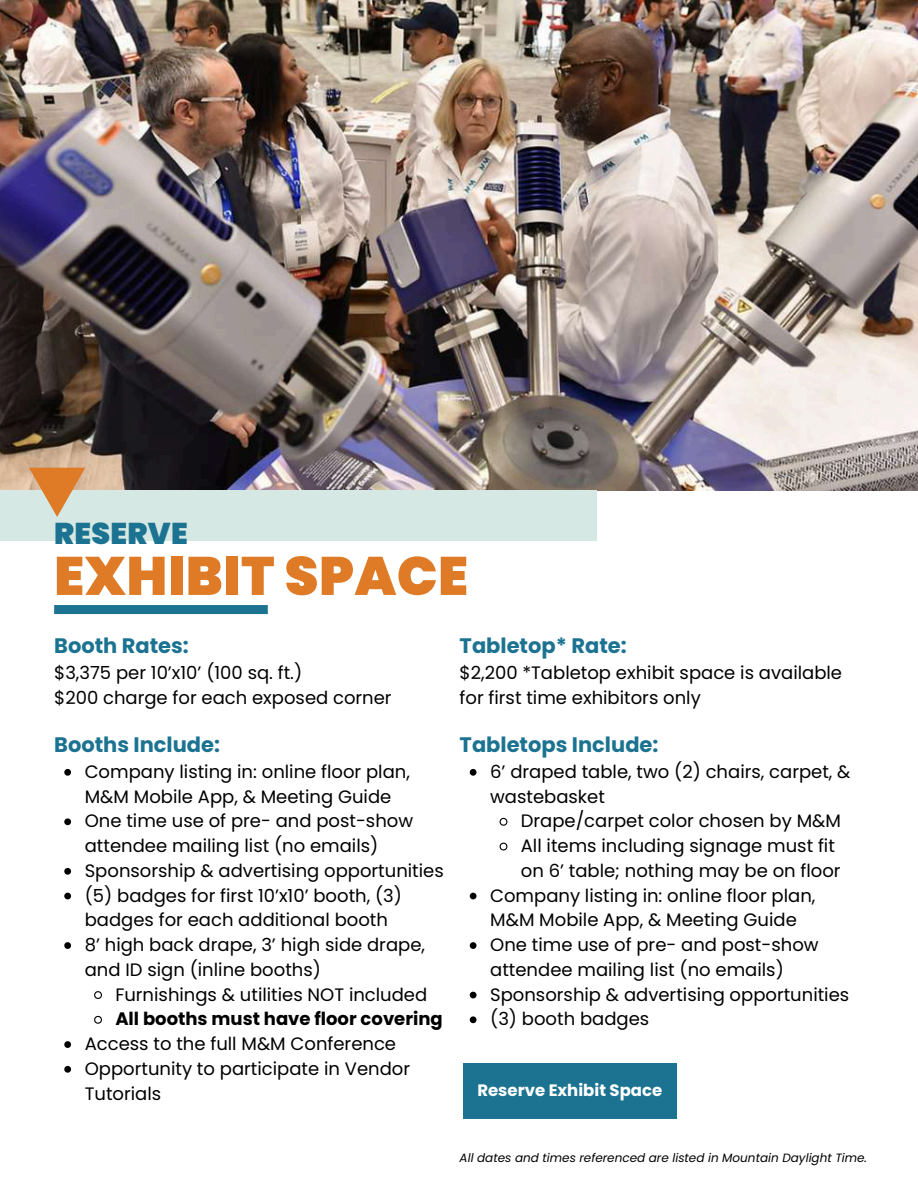
<style>
.page{position:relative;width:918px;height:1188px;background:#fff}
.page>*{position:absolute;margin:0;border:0;box-sizing:border-box;transform-origin:0 0}
.t1{font:900 54px "Poppins";letter-spacing:.01em;color:#df7b26}
.t2{font:900 30px "Poppins";letter-spacing:.01em;color:#1c7391}
.t3{font:700 21px "Poppins";color:#1c7391}
.t4{font:18px/24.8px "Poppins";color:#000}
.t5{font:700 18px "Poppins";color:#000}
.t6{font:700 16.5px "Poppins";color:#fff}
.t7{font:italic 12px "Poppins";color:#000}
</style>
<div class="page">
<img style="left:0;top:0;width:918px;height:490px">
<div style="left:463px;top:1063px;width:213px;height:56px;background:#1c7391"></div>
<div style="left:0;top:490px;width:597px;height:51px;background:#d5e8e4"></div>
<svg style="left:29px;top:468px;width:56px;height:49px"></svg>
<div style="left:54px;top:605px;width:214px;height:9px;background:#1c7391"></div>
<svg style="left:64px;top:769px;width:7px;height:7px"></svg>
<svg style="left:64px;top:818px;width:7px;height:7px"></svg>
<svg style="left:64px;top:868px;width:7px;height:7px"></svg>
<svg style="left:64px;top:893px;width:7px;height:6px"></svg>
<svg style="left:64px;top:942px;width:7px;height:7px"></svg>
<svg style="left:94px;top:991px;width:8px;height:8px"></svg>
<svg style="left:94px;top:1015px;width:8px;height:9px"></svg>
<svg style="left:64px;top:1041px;width:7px;height:7px"></svg>
<svg style="left:64px;top:1066px;width:7px;height:7px"></svg>
<svg style="left:470px;top:769px;width:7px;height:7px"></svg>
<svg style="left:499px;top:817px;width:9px;height:9px"></svg>
<svg style="left:499px;top:842px;width:9px;height:9px"></svg>
<svg style="left:470px;top:893px;width:7px;height:6px"></svg>
<svg style="left:470px;top:942px;width:7px;height:7px"></svg>
<svg style="left:470px;top:992px;width:7px;height:6px"></svg>
<svg style="left:470px;top:1016px;width:7px;height:7px"></svg>
<h2 class="t2" style="left:54px;top:512px;width:135px">RESERVE</h2>
<h1 class="t1" style="left:54px;top:538px;width:415px">EXHIBIT SPACE</h1>
<p class="t3" style="left:54px;top:631px;width:136px">Booth Rates:</p>
<p class="t4" style="left:54px;top:660px;width:339px">$3,375 per 10’x10’ (100 sq. ft.)<br>$200 charge for each exposed corner</p>
<p class="t3" style="left:54px;top:730px;width:167px">Booths Include:</p>
<p class="t4" style="left:85px;top:759px;width:361px">Company listing in: online floor plan, M&amp;M Mobile App, &amp; Meeting Guide<br>One time use of pre- and post-show attendee mailing list (no emails)<br>Sponsorship &amp; advertising opportunities (5) badges for first 10’x10’ booth, (3) badges for each additional booth<br>8’ high back drape, 3’ high side drape, and ID sign (inline booths)</p>
<p class="t4" style="left:115px;top:982px;width:313px">Furnishings &amp; utilities NOT included</p>
<p class="t5" style="left:115px;top:1007px;width:329px">All booths must have floor covering</p>
<p class="t4" style="left:85px;top:1032px;width:327px">Access to the full M&amp;M Conference<br>Opportunity to participate in Vendor<br>Tutorials</p>
<p class="t3" style="left:460px;top:631px;width:169px">Tabletop* Rate:</p>
<p class="t4" style="left:460px;top:660px;width:384px">$2,200 *Tabletop exhibit space is available for first time exhibitors only</p>
<p class="t3" style="left:460px;top:730px;width:200px">Tabletops Include:</p>
<p class="t4" style="left:490px;top:759px;width:362px">6’ draped table, two (2) chairs, carpet, &amp; wastebasket</p>
<p class="t4" style="left:521px;top:809px;width:322px">Drape/carpet color chosen by M&amp;M</p>
<p class="t4" style="left:521px;top:834px;width:316px">All items including signage must fit</p>
<p class="t4" style="left:521px;top:858px;width:321px">on 6’ table; nothing may be on floor</p>
<p class="t4" style="left:490px;top:883px;width:327px">Company listing in: online floor plan,</p>
<p class="t4" style="left:490px;top:908px;width:308px">M&amp;M Mobile App, &amp; Meeting Guide</p>
<p class="t4" style="left:490px;top:933px;width:330px">One time use of pre- and post-show</p>
<p class="t4" style="left:490px;top:957px;width:295px">attendee mailing list (no emails)</p>
<p class="t4" style="left:490px;top:982px;width:361px">Sponsorship &amp; advertising opportunities</p>
<p class="t4" style="left:490px;top:1007px;width:161px">(3) booth badges</p>
<p class="t6" style="left:477px;top:1079px;width:186px">Reserve Exhibit Space</p>
<p class="t7" style="left:460px;top:1149px;width:409px">All dates and times referenced are listed in Mountain Daylight Time.</p>
</div>
